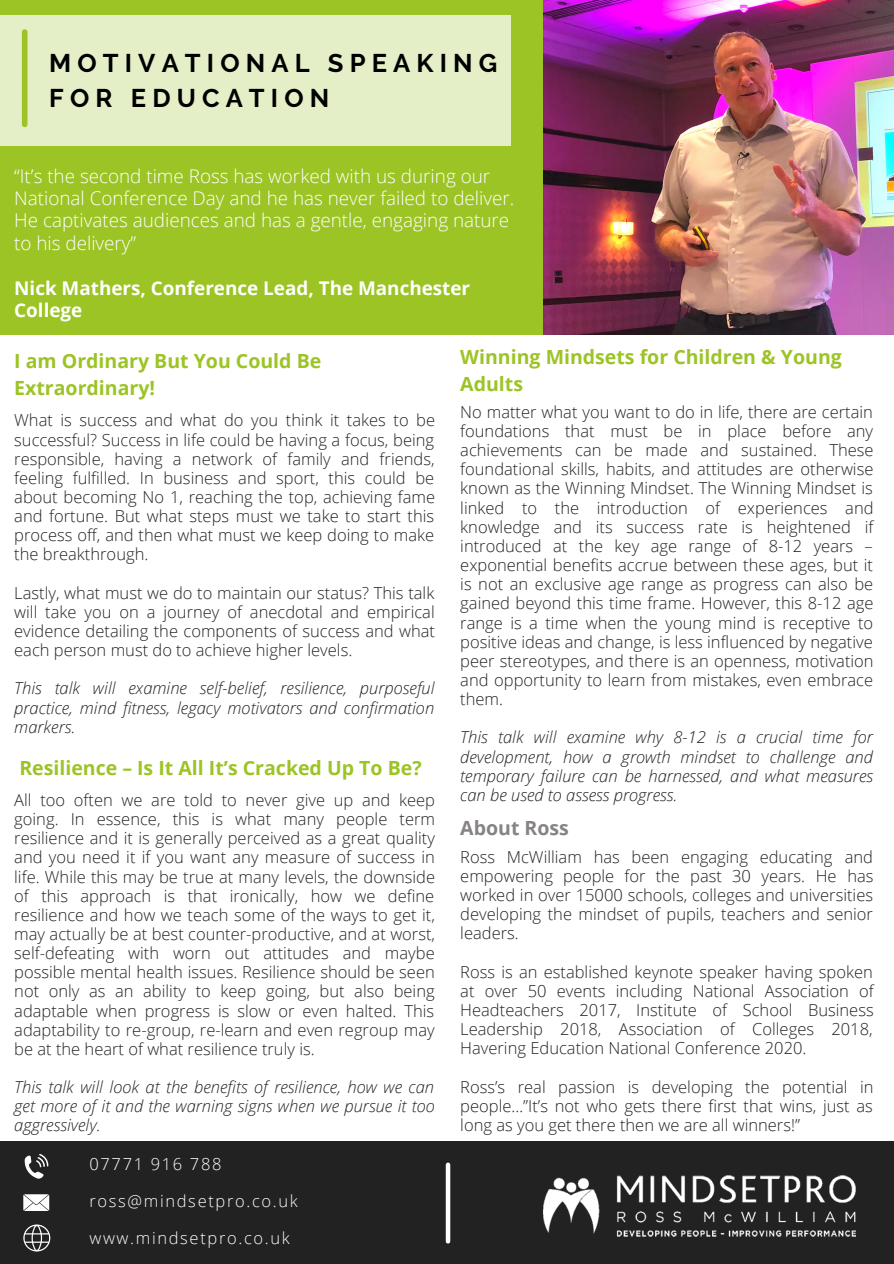
<style>
.page{position:relative;width:894px;height:1264px;background:#fff}
.page>*{position:absolute;margin:0;border:0;box-sizing:border-box;transform-origin:0 0}
.t1{font:700 25.5px/35px "Raleway";letter-spacing:.24em;color:#000}
.t2{font:700 19.5px/27px "Open Sans";color:#9cc425}
.t3{font:700 19.5px "Open Sans";color:#878384}
.t4{font:300 18.9px/22.4px "Open Sans";color:#fff}
.t5{font:700 18.9px/22.4px "Open Sans";color:#fff}
.t6{font:300 16.5px/19.2px "Open Sans";color:#222;text-align:justify}
.t7{font:italic 300 16.5px/19.2px "Open Sans";color:#222;text-align:justify}
.t8{font:300 16.5px "Open Sans";letter-spacing:.1em;color:#fff}
</style>
<div class="page">
<div style="left:0;top:0;width:893px;height:335px;background:#9cc425"></div>
<img style="left:543px;top:0;width:350px;height:334px">
<div style="left:0;top:15px;width:510px;height:131px;background:#e5efc7"></div>
<div style="left:0;top:1141px;width:893px;height:122px;background:#222"></div>
<div style="left:22px;top:32px;width:6px;height:92px;background:#9cc425"></div>
<img style="left:543px;top:1175px;width:311px;height:62px">
<svg style="left:25px;top:1154px;width:23px;height:24px"></svg>
<svg style="left:23px;top:1194px;width:26px;height:16px"></svg>
<svg style="left:23px;top:1224px;width:27px;height:27px"></svg>
<div style="left:445px;top:1164px;width:5px;height:77px;background:#fff"></div>
<p class="t1" style="left:49px;top:45px;width:449px">MOTIVATIONAL SPEAKING<br>FOR EDUCATION</p>
<p class="t4" style="left:14px;top:164px;width:501px">“It’s the second time Ross has worked with us during our National Conference Day and he has never failed to deliver.<br>He captivates audiences and has a gentle, engaging nature to his delivery”</p>
<p class="t5" style="left:14px;top:276px;width:457px">Nick Mathers, Conference Lead, The Manchester<br>College</p>
<p class="t2" style="left:14px;top:346px;width:308px">I am Ordinary But You Could Be<br>Extraordinary!</p>
<p class="t6" style="left:14px;top:410px;width:422px">What is success and what do you think it takes to be successful? Success in life could be having a focus, being responsible, having a network of family and friends, feeling fulfilled. In business and sport, this could be about becoming No 1, reaching the top, achieving fame and fortune. But what steps must we take to start this process off, and then what must we keep doing to make the breakthrough.</p>
<p class="t6" style="left:14px;top:582px;width:422px">Lastly, what must we do to maintain our status? This talk will take you on a journey of anecdotal and empirical evidence detailing the components of success and what each person must do to achieve higher levels.</p>
<p class="t7" style="left:14px;top:678px;width:422px">This talk will examine self-belief, resilience, purposeful practice, mind fitness, legacy motivators and confirmation markers.</p>
<p class="t2" style="left:19px;top:753px;width:404px">Resilience – Is It All It’s Cracked Up To Be?</p>
<p class="t6" style="left:14px;top:789px;width:422px">All too often we are told to never give up and keep going. In essence, this is what many people term resilience and it is generally perceived as a great quality and you need it if you want any measure of success in life. While this may be true at many levels, the downside of this approach is that ironically, how we define resilience and how we teach some of the ways to get it, may actually be at best counter-productive, and at worst, self-defeating with worn out attitudes and maybe possible mental health issues. Resilience should be seen not only as an ability to keep going, but also being adaptable when progress is slow or even halted. This adaptability to re-group, re-learn and even regroup may be at the heart of what resilience truly is.</p>
<p class="t7" style="left:14px;top:1077px;width:422px">This talk will look at the benefits of resilience, how we can get more of it and the warning signs when we pursue it too aggressively.</p>
<p class="t8" style="left:89px;top:1151px;width:133px">07771 916 788</p>
<p class="t8" style="left:89px;top:1189px;width:210px">ross@mindsetpro.co.uk</p>
<p class="t8" style="left:89px;top:1226px;width:202px">www.mindsetpro.co.uk</p>
<p class="t2" style="left:460px;top:342px;width:383px">Winning Mindsets for Children &amp; Young<br>Adults</p>
<p class="t6" style="left:460px;top:402px;width:415px">No matter what you want to do in life, there are certain foundations that must be in place before any achievements can be made and sustained. These foundational skills, habits, and attitudes are otherwise known as the Winning Mindset. The Winning Mindset is linked to the introduction of experiences and knowledge and its success rate is heightened if introduced at the key age range of 8-12 years – exponential benefits accrue between these ages, but it is not an exclusive age range as progress can also be gained beyond this time frame. However, this 8-12 age range is a time when the young mind is receptive to positive ideas and change, is less influenced by negative peer stereotypes, and there is an openness, motivation and opportunity to learn from mistakes, even embrace them.</p>
<p class="t7" style="left:460px;top:727px;width:414px">This talk will examine why 8-12 is a crucial time for development, how a growth mindset to challenge and temporary failure can be harnessed, and what measures can be used to assess progress.</p>
<p class="t3" style="left:460px;top:814px;width:110px">About Ross</p>
<p class="t6" style="left:460px;top:846px;width:414px">Ross McWilliam has been engaging educating and empowering people for the past 30 years. He has worked in over 15000 schools, colleges and universities developing the mindset of pupils, teachers and senior leaders.</p>
<p class="t6" style="left:460px;top:961px;width:415px">Ross is an established keynote speaker having spoken at over 50 events including National Association of Headteachers 2017, Institute of School Business Leadership 2018, Association of Colleges 2018, Havering Education National Conference 2020.</p>
<p class="t6" style="left:460px;top:1076px;width:414px">Ross’s real passion is developing the potential in people…”It’s not who gets there first that wins, just as long as you get there then we are all winners!”</p>
</div>
